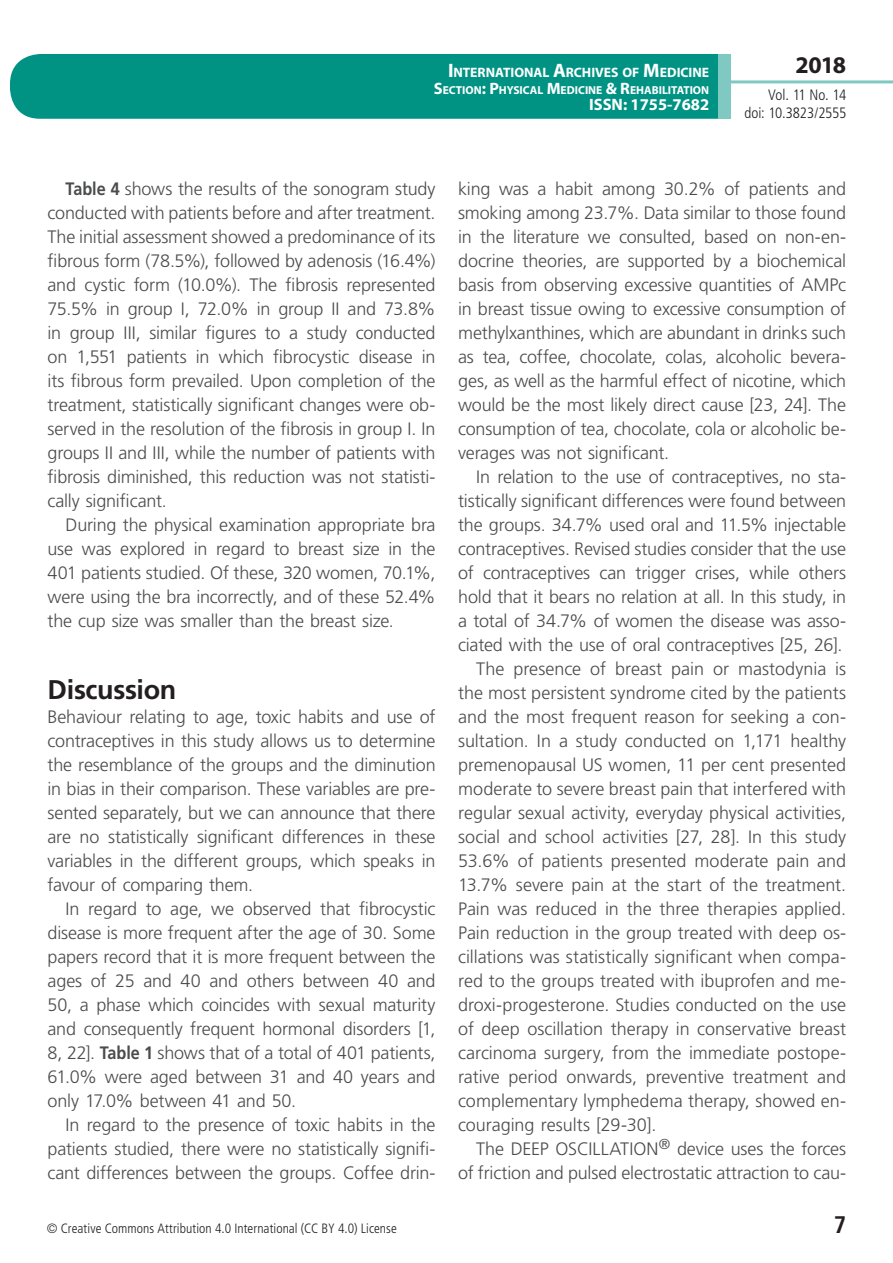
<style>
.page{position:relative;width:893px;height:1263px;background:#fff}
.page>*{position:absolute;margin:0;border:0;box-sizing:border-box;transform-origin:0 0}
.t1{font:700 27px "Frutiger LT Std";letter-spacing:-.015em;color:#231f20}
.t2{font:700 24px "Myriad Pro";color:#231f20}
.t3{font:700 condensed 24px "Frutiger LT Std";color:#231f20}
.t4{font:300 18px/24px "Frutiger LT Std";letter-spacing:-.005em;color:#4b4c4d;text-align:justify}
.t5{font:700 16.5px "Myriad Pro";color:#fff}
.t6{font:300 condensed 15px/18px "Frutiger LT Std";letter-spacing:-.015em;color:#231f20;text-align:right}
.t7{font:700 13.65px "Myriad Pro";letter-spacing:-.005em;color:#fff}
.t8{font:300 condensed 13.5px "Frutiger LT Std";letter-spacing:.005em;color:#231f20}
.t9{font:700 11.55px "Myriad Pro";color:#fff}
.s1{font-size:19.5px}
.s2{font-size:16.5px}
.s3{font-weight:700}
</style>
<div class="page">
<div style="left:10px;top:54px;width:775px;height:65px;background:#009384;border-radius:30px"></div>
<div style="left:732px;top:0;width:161px;height:157px;background:#fff"></div>
<hr style="left:730px;top:80px;width:163px;height:3px;background:#80c9c2">
<div style="left:718px;top:54px;width:13px;height:65px;background:#80c9c2"></div>
<p class="t7" style="left:448px;top:64px;width:263px"><span class="s1">I</span>NTERNATIONAL <span class="s1">A</span>RCHIVES OF <span class="s1">M</span>EDICINE</p>
<p class="t9" style="left:434px;top:82px;width:277px"><span class="s2">S</span>ECTION<span class="s2">: P</span>HYSICAL <span class="s2">M</span>EDICINE <span class="s2">&amp; R</span>EHABILITATION</p>
<p class="t5" style="left:589px;top:94px;width:122px">ISSN: 1755-7682</p>
<h2 class="t2" style="left:795px;top:49px;width:52px">2018</h2>
<p class="t6" style="left:744px;top:86px;width:103px">Vol. 11 No. 14 doi: 10.3823/2555</p>
<p class="t4" style="left:48px;top:177px;width:390px;text-indent:18px"><span class="s3">Table 4</span> shows the results of the sonogram study conducted with patients before and after treatment.<br>The initial assessment showed a predominance of its fibrous form (78.5%), followed by adenosis (16.4%) and cystic form (10.0%). The fibrosis represented 75.5% in group I, 72.0% in group II and 73.8% in group III, similar figures to a study conducted on 1,551 patients in which fibrocystic disease in its fibrous form prevailed. Upon completion of the treatment, statistically significant changes were ob&shy;served in the resolution of the fibrosis in group I. In groups II and III, while the number of patients with fibrosis diminished, this reduction was not statisti&shy;cally significant.</p>
<p class="t4" style="left:48px;top:513px;width:390px;text-indent:18px">During the physical examination appropriate bra use was explored in regard to breast size in the 401 patients studied. Of these, 320 women, 70.1%, were using the bra incorrectly, and of these 52.4% the cup size was smaller than the breast size.</p>
<h1 class="t1" style="left:48px;top:674px;width:130px">Discussion</h1>
<p class="t4" style="left:48px;top:705px;width:390px">Behaviour relating to age, toxic habits and use of contraceptives in this study allows us to determine the resemblance of the groups and the diminution in bias in their comparison. These variables are pre&shy;sented separately, but we can announce that there are no statistically significant differences in these variables in the different groups, which speaks in favour of comparing them.</p>
<p class="t4" style="left:48px;top:897px;width:390px;text-indent:18px">In regard to age, we observed that fibrocystic disease is more frequent after the age of 30. Some papers record that it is more frequent between the ages of 25 and 40 and others between 40 and 50, a phase which coincides with sexual maturity and consequently frequent hormonal disorders [1, 8, 22]. <span class="s3">Table 1</span> shows that of a total of 401 patients, 61.0% were aged between 31 and 40 years and only 17.0% between 41 and 50.</p>
<p class="t4" style="left:48px;top:1113px;width:390px;text-indent:18px">In regard to the presence of toxic habits in the patients studied, there were no statistically signifi&shy;cant differences between the groups. Coffee drin-</p>
<p class="t4" style="left:458px;top:177px;width:390px">king was a habit among 30.2% of patients and smoking among 23.7%. Data similar to those found in the literature we consulted, based on non-en&shy;docrine theories, are supported by a biochemical basis from observing excessive quantities of AMPc in breast tissue owing to excessive consumption of methylxanthines, which are abundant in drinks such as tea, coffee, chocolate, colas, alcoholic bevera&shy;ges, as well as the harmful effect of nicotine, which would be the most likely direct cause [23, 24]. The consumption of tea, chocolate, cola or alcoholic be&shy;verages was not significant.</p>
<p class="t4" style="left:476px;top:465px;width:372px">In relation to the use of contraceptives, no sta-</p>
<p class="t4" style="left:458px;top:489px;width:390px">tistically significant differences were found between</p>
<p class="t4" style="left:458px;top:513px;width:390px">the groups. 34.7% used oral and 11.5% injectable</p>
<p class="t4" style="left:458px;top:537px;width:390px">contraceptives. Revised studies consider that the use</p>
<p class="t4" style="left:458px;top:561px;width:390px">of contraceptives can trigger crises, while others</p>
<p class="t4" style="left:458px;top:585px;width:390px">hold that it bears no relation at all. In this study, in</p>
<p class="t4" style="left:458px;top:609px;width:390px">a total of 34.7% of women the disease was asso-</p>
<p class="t4" style="left:458px;top:633px;width:386px">ciated with the use of oral contraceptives [25, 26].</p>
<p class="t4" style="left:476px;top:657px;width:372px">The presence of breast pain or mastodynia is</p>
<p class="t4" style="left:458px;top:681px;width:390px">the most persistent syndrome cited by the patients</p>
<p class="t4" style="left:458px;top:705px;width:390px">and the most frequent reason for seeking a con-</p>
<p class="t4" style="left:458px;top:729px;width:390px">sultation. In a study conducted on 1,171 healthy</p>
<p class="t4" style="left:458px;top:753px;width:390px">premenopausal US women, 11 per cent presented</p>
<p class="t4" style="left:458px;top:777px;width:390px">moderate to severe breast pain that interfered with</p>
<p class="t4" style="left:458px;top:801px;width:390px">regular sexual activity, everyday physical activities,</p>
<p class="t4" style="left:458px;top:825px;width:390px">social and school activities [27, 28]. In this study</p>
<p class="t4" style="left:458px;top:849px;width:390px">53.6% of patients presented moderate pain and</p>
<p class="t4" style="left:458px;top:873px;width:390px">13.7% severe pain at the start of the treatment.</p>
<p class="t4" style="left:458px;top:897px;width:390px">Pain was reduced in the three therapies applied.</p>
<p class="t4" style="left:458px;top:921px;width:390px">Pain reduction in the group treated with deep os-</p>
<p class="t4" style="left:458px;top:945px;width:390px">cillations was statistically significant when compa-</p>
<p class="t4" style="left:458px;top:969px;width:390px">red to the groups treated with ibuprofen and me-</p>
<p class="t4" style="left:458px;top:993px;width:390px">droxi-progesterone. Studies conducted on the use</p>
<p class="t4" style="left:458px;top:1017px;width:390px">of deep oscillation therapy in conservative breast</p>
<p class="t4" style="left:458px;top:1041px;width:390px">carcinoma surgery, from the immediate postope-</p>
<p class="t4" style="left:458px;top:1065px;width:390px">rative period onwards, preventive treatment and</p>
<p class="t4" style="left:458px;top:1089px;width:390px">complementary lymphedema therapy, showed en-</p>
<p class="t4" style="left:458px;top:1113px;width:200px">couraging results [29-30].</p>
<p class="t4" style="left:476px;top:1137px;width:372px">The DEEP OSCILLATION<sup>®</sup> device uses the forces</p>
<p class="t4" style="left:458px;top:1161px;width:390px">of friction and pulsed electrostatic attraction to cau-</p>
<p class="t8" style="left:47px;top:1220px;width:352px">© Creative Commons Attribution 4.0 International (CC BY 4.0) License</p>
<h2 class="t3" style="left:834px;top:1210px;width:14px">7</h2>
</div>
